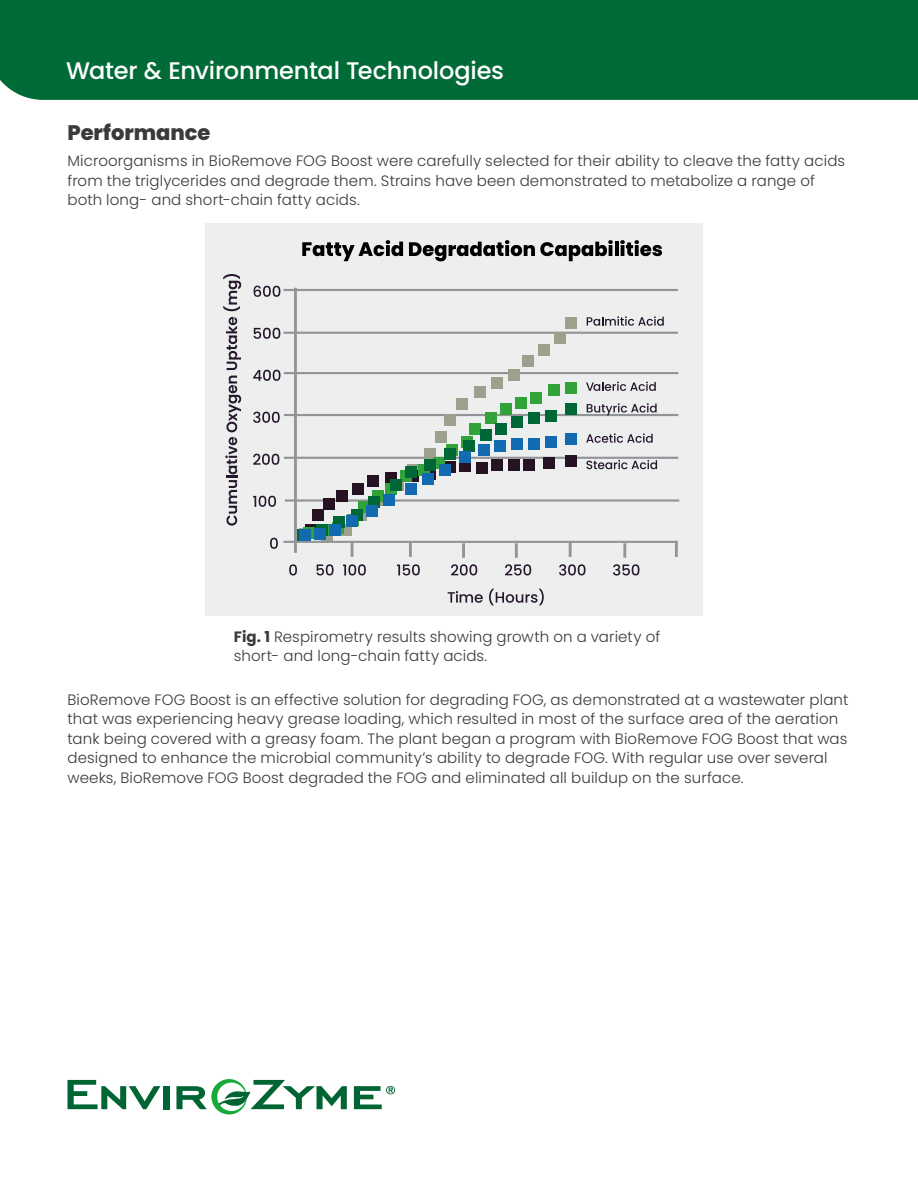
<style>
.page{position:relative;width:918px;height:1188px;background:#fff}
.page>*{position:absolute;margin:0;border:0;box-sizing:border-box;transform-origin:0 0}
.t1{font:500 24px "Poppins";letter-spacing:-.01em;color:#fff}
.t2{font:800 21px "Poppins";color:#393a39}
.t3{font:300 15px/19.5px "Poppins";letter-spacing:.01em;color:#393a39}
.s1{font-weight:700}
</style>
<div class="page">
<svg style="left:67px;top:1080px;width:93px;height:29px"></svg>
<div style="left:163px;top:1086px;width:6px;height:23px;background:#006533"></div>
<svg style="left:176px;top:1079px;width:171px;height:36px"></svg>
<svg style="left:354px;top:1086px;width:41px;height:23px"></svg>
<div style="left:0;top:0;width:918px;height:100px;background:#006b36"></div>
<div style="left:205px;top:223px;width:498px;height:393px;background:#edeeee"></div>
<hr style="left:675px;top:542px;width:3px;height:15px;background:#939498">
<svg style="left:289px;top:564px;width:8px;height:11px"></svg>
<svg style="left:316px;top:564px;width:18px;height:11px"></svg>
<svg style="left:343px;top:564px;width:23px;height:11px"></svg>
<svg style="left:397px;top:564px;width:23px;height:11px"></svg>
<svg style="left:451px;top:564px;width:26px;height:11px"></svg>
<svg style="left:505px;top:564px;width:26px;height:11px"></svg>
<svg style="left:559px;top:564px;width:27px;height:12px"></svg>
<svg style="left:613px;top:564px;width:26px;height:12px"></svg>
<svg style="left:448px;top:591px;width:35px;height:12px"></svg>
<svg style="left:489px;top:589px;width:55px;height:16px"></svg>
<hr style="left:284px;top:541px;width:394px;height:2px;background:#939498">
<hr style="left:294px;top:288px;width:3px;height:265px;background:#939498">
<hr style="left:284px;top:332px;width:394px;height:2px;background:#939498">
<hr style="left:284px;top:289px;width:394px;height:2px;background:#939498">
<hr style="left:462px;top:543px;width:3px;height:15px;background:#939498">
<hr style="left:515px;top:543px;width:3px;height:15px;background:#939498">
<hr style="left:623px;top:543px;width:3px;height:15px;background:#939498">
<svg style="left:254px;top:286px;width:26px;height:11px"></svg>
<svg style="left:254px;top:328px;width:26px;height:11px"></svg>
<svg style="left:253px;top:370px;width:27px;height:11px"></svg>
<svg style="left:253px;top:412px;width:27px;height:11px"></svg>
<svg style="left:253px;top:454px;width:26px;height:11px"></svg>
<svg style="left:253px;top:496px;width:23px;height:11px"></svg>
<svg style="left:270px;top:538px;width:8px;height:11px"></svg>
<svg style="left:225px;top:376px;width:16px;height:150px"></svg>
<svg style="left:226px;top:317px;width:15px;height:53px"></svg>
<svg style="left:223px;top:274px;width:18px;height:37px"></svg>
<div style="left:299px;top:529px;width:12px;height:11px;background:#126bb1"></div>
<div style="left:321px;top:530px;width:12px;height:11px;background:#9ba18d"></div>
<hr style="left:284px;top:457px;width:394px;height:2px;background:#939498">
<hr style="left:284px;top:414px;width:394px;height:2px;background:#939498">
<hr style="left:284px;top:372px;width:394px;height:2px;background:#939498">
<hr style="left:285px;top:499px;width:394px;height:3px;background:#939498">
<hr style="left:351px;top:542px;width:3px;height:15px;background:#939498">
<hr style="left:409px;top:542px;width:3px;height:15px;background:#939498">
<hr style="left:569px;top:542px;width:3px;height:15px;background:#939498">
<svg style="left:362px;top:513px;width:5px;height:8px"></svg>
<svg style="left:380px;top:501px;width:3px;height:5px"></svg>
<div style="left:392px;top:479px;width:11px;height:11px;background:#006736"></div>
<svg style="left:407px;top:464px;width:11px;height:6px"></svg>
<div style="left:424px;top:449px;width:12px;height:11px;background:#9ba18d"></div>
<div style="left:456px;top:399px;width:12px;height:11px;background:#9ba18d"></div>
<div style="left:508px;top:369px;width:12px;height:11px;background:#9ba18d"></div>
<div style="left:565px;top:317px;width:11px;height:11px;background:#9ba18d"></div>
<div style="left:340px;top:524px;width:12px;height:12px;background:#9ba18d"></div>
<svg style="left:587px;top:316px;width:77px;height:10px"></svg>
<svg style="left:587px;top:403px;width:70px;height:13px"></svg>
<svg style="left:586px;top:433px;width:67px;height:10px"></svg>
<svg style="left:586px;top:460px;width:71px;height:9px"></svg>
<div style="left:436px;top:432px;width:11px;height:11px;background:#9ba18d"></div>
<div style="left:444px;top:414px;width:11px;height:12px;background:#9ba18d"></div>
<div style="left:474px;top:386px;width:12px;height:12px;background:#9ba18d"></div>
<div style="left:491px;top:378px;width:12px;height:11px;background:#9ba18d"></div>
<div style="left:522px;top:355px;width:12px;height:12px;background:#9ba18d"></div>
<div style="left:538px;top:344px;width:11px;height:12px;background:#9ba18d"></div>
<div style="left:554px;top:332px;width:11px;height:12px;background:#9ba18d"></div>
<svg style="left:306px;top:524px;width:10px;height:5px"></svg>
<div style="left:352px;top:483px;width:11px;height:12px;background:#251324"></div>
<div style="left:336px;top:490px;width:11px;height:11px;background:#251324"></div>
<div style="left:323px;top:498px;width:11px;height:12px;background:#251324"></div>
<svg style="left:412px;top:470px;width:7px;height:12px"></svg>
<div style="left:367px;top:476px;width:11px;height:11px;background:#251324"></div>
<div style="left:385px;top:473px;width:12px;height:11px;background:#251324"></div>
<div style="left:459px;top:460px;width:11px;height:12px;background:#251324"></div>
<div style="left:312px;top:509px;width:12px;height:12px;background:#251324"></div>
<svg style="left:429px;top:471px;width:7px;height:9px"></svg>
<div style="left:444px;top:462px;width:11px;height:11px;background:#251324"></div>
<div style="left:508px;top:460px;width:12px;height:11px;background:#251324"></div>
<div style="left:476px;top:462px;width:12px;height:12px;background:#251324"></div>
<div style="left:565px;top:455px;width:11px;height:12px;background:#251324"></div>
<div style="left:524px;top:460px;width:11px;height:11px;background:#251324"></div>
<div style="left:543px;top:457px;width:12px;height:12px;background:#251324"></div>
<div style="left:470px;top:423px;width:11px;height:11px;background:#32a23b"></div>
<div style="left:461px;top:436px;width:12px;height:11px;background:#32a23b"></div>
<div style="left:485px;top:412px;width:11px;height:12px;background:#32a23b"></div>
<div style="left:491px;top:460px;width:12px;height:11px;background:#251324"></div>
<div style="left:515px;top:397px;width:12px;height:11px;background:#32a23b"></div>
<div style="left:565px;top:382px;width:11px;height:11px;background:#32a23b"></div>
<svg style="left:303px;top:528px;width:12px;height:11px"></svg>
<div style="left:319px;top:524px;width:11px;height:12px;background:#32a23b"></div>
<div style="left:358px;top:501px;width:12px;height:12px;background:#32a23b"></div>
<div style="left:373px;top:490px;width:11px;height:11px;background:#32a23b"></div>
<div style="left:385px;top:483px;width:12px;height:12px;background:#32a23b"></div>
<div style="left:400px;top:470px;width:12px;height:12px;background:#32a23b"></div>
<svg style="left:446px;top:444px;width:11px;height:12px"></svg>
<div style="left:333px;top:522px;width:11px;height:12px;background:#32a23b"></div>
<div style="left:418px;top:464px;width:11px;height:11px;background:#32a23b"></div>
<div style="left:433px;top:457px;width:11px;height:12px;background:#32a23b"></div>
<div style="left:549px;top:384px;width:11px;height:11px;background:#32a23b"></div>
<div style="left:530px;top:393px;width:12px;height:11px;background:#32a23b"></div>
<div style="left:501px;top:403px;width:11px;height:12px;background:#32a23b"></div>
<div style="left:444px;top:449px;width:11px;height:11px;background:#006736"></div>
<div style="left:424px;top:460px;width:12px;height:11px;background:#006736"></div>
<div style="left:481px;top:429px;width:11px;height:12px;background:#006736"></div>
<div style="left:528px;top:412px;width:12px;height:12px;background:#006736"></div>
<div style="left:297px;top:530px;width:11px;height:11px;background:#006736"></div>
<div style="left:351px;top:509px;width:11px;height:12px;background:#006736"></div>
<svg style="left:316px;top:524px;width:12px;height:12px"></svg>
<div style="left:334px;top:516px;width:11px;height:12px;background:#006736"></div>
<div style="left:463px;top:440px;width:12px;height:12px;background:#006736"></div>
<div style="left:368px;top:496px;width:12px;height:12px;background:#006736"></div>
<div style="left:545px;top:410px;width:12px;height:11px;background:#006736"></div>
<div style="left:390px;top:479px;width:11px;height:11px;background:#006736"></div>
<div style="left:405px;top:466px;width:11px;height:12px;background:#006736"></div>
<div style="left:565px;top:403px;width:11px;height:12px;background:#006736"></div>
<div style="left:511px;top:416px;width:11px;height:12px;background:#006736"></div>
<div style="left:496px;top:423px;width:11px;height:11px;background:#006736"></div>
<div style="left:478px;top:444px;width:12px;height:12px;background:#126bb1"></div>
<div style="left:439px;top:464px;width:12px;height:11px;background:#126bb1"></div>
<div style="left:495px;top:440px;width:11px;height:12px;background:#126bb1"></div>
<div style="left:545px;top:436px;width:12px;height:11px;background:#126bb1"></div>
<div style="left:299px;top:530px;width:12px;height:11px;background:#126bb1"></div>
<div style="left:346px;top:516px;width:12px;height:11px;background:#126bb1"></div>
<div style="left:459px;top:451px;width:11px;height:11px;background:#126bb1"></div>
<div style="left:511px;top:438px;width:11px;height:11px;background:#126bb1"></div>
<div style="left:565px;top:433px;width:11px;height:12px;background:#126bb1"></div>
<div style="left:314px;top:529px;width:12px;height:11px;background:#126bb1"></div>
<div style="left:329px;top:524px;width:12px;height:12px;background:#126bb1"></div>
<div style="left:422px;top:474px;width:12px;height:11px;background:#126bb1"></div>
<div style="left:405px;top:483px;width:11px;height:12px;background:#126bb1"></div>
<div style="left:366px;top:505px;width:12px;height:11px;background:#126bb1"></div>
<div style="left:383px;top:494px;width:12px;height:12px;background:#126bb1"></div>
<div style="left:528px;top:438px;width:12px;height:11px;background:#126bb1"></div>
<svg style="left:586px;top:382px;width:70px;height:9px"></svg>
<svg style="left:302px;top:240px;width:101px;height:21px"></svg>
<svg style="left:409px;top:240px;width:204px;height:21px"></svg>
<hr style="left:615px;top:242px;width:3px;height:14px;background:#000">
<svg style="left:620px;top:240px;width:42px;height:16px"></svg>
<h1 class="t1" style="left:66px;top:57px;width:440px">Water &amp; Environmental Technologies</h1>
<h2 class="t2" style="left:68px;top:121px;width:145px">Performance</h2>
<p class="t3" style="left:68px;top:152px;width:779px">Microorganisms in BioRemove FOG Boost were carefully selected for their ability to cleave the fatty acids from the triglycerides and degrade them. Strains have been demonstrated to metabolize a range of both long- and short-chain fatty acids.</p>
<p class="t3" style="left:234px;top:627px;width:428px"><span class="s1">Fig. 1</span> Respirometry results showing growth on a variety of short- and long-chain fatty acids.</p>
<p class="t3" style="left:68px;top:690px;width:782px">BioRemove FOG Boost is an effective solution for degrading FOG, as demonstrated at a wastewater plant that was experiencing heavy grease loading, which resulted in most of the surface area of the aeration tank being covered with a greasy foam. The plant began a program with BioRemove FOG Boost that was designed to enhance the microbial community’s ability to degrade FOG. With regular use over several weeks, BioRemove FOG Boost degraded the FOG and eliminated all buildup on the surface.</p>
</div>
